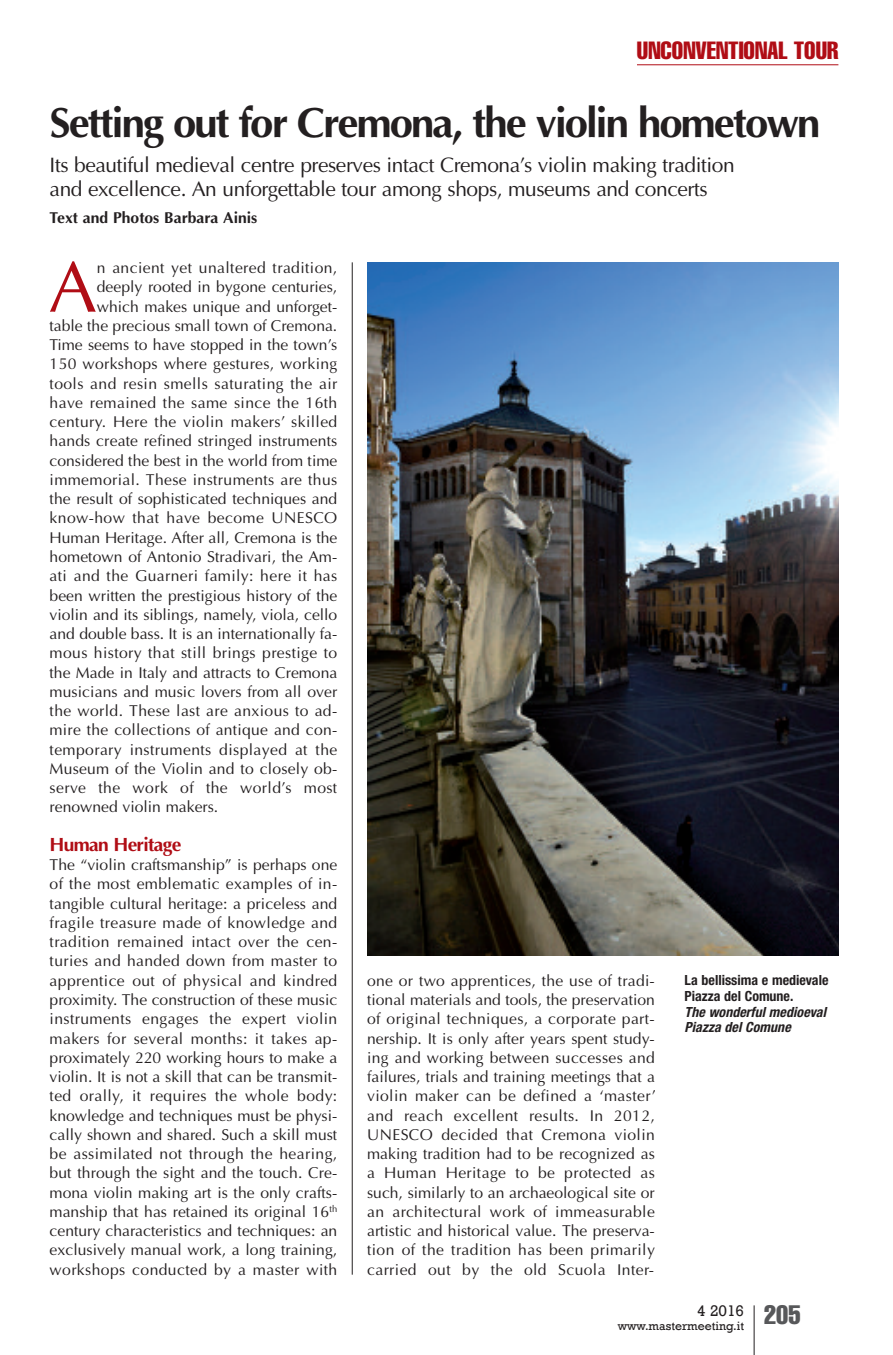
<style>
.page{position:relative;width:893px;height:1355px;background:#fff}
.page>*{position:absolute;margin:0;border:0;box-sizing:border-box;transform-origin:0 0}
.t1{font:72.27px "Optima";color:#b00d15}
.t2{font:700 42px "Optima";letter-spacing:-.045em;color:#231f20}
.t3{font:extra-condensed 24.5px "Helvetica";color:#b00d15}
.t4{font:21px/24.5px "Optima";letter-spacing:-.02em;color:#231f20}
.t5{font:700 19.25px "Optima";letter-spacing:-.035em;color:#b00d15}
.t6{font:15.75px/19.2px "Optima";letter-spacing:.015em;color:#231f20;text-align:justify}
.t7{font:700 15.75px "Optima";color:#231f20}
.t8{font:15.75px "Rockwell";color:#231f20}
.t9{font:700 condensed 14px/15.8px "Helvetica Neue";color:#231f20}
.t10{font:italic 700 condensed 14px/15.8px "Helvetica Neue";letter-spacing:.005em;color:#231f20}
.t11{font:12.25px "Rockwell";color:#231f20}
</style>
<div class="page">
<hr style="left:754px;top:1305px;width:1px;height:49px;background:#231f20">
<hr style="left:637px;top:64px;width:201px;height:1px;background:#b00d15">
<hr style="left:352px;top:262px;width:1px;height:1012px;background:#231f20">
<img style="left:367px;top:262px;width:471px;height:693px">
<h3 class="t3" style="left:637px;top:42px;width:203px">UNCONVENTIONAL TOUR</h3>
<h2 class="t2" style="left:50px;top:98px;width:772px">Setting out for Cremona, the violin hometown</h2>
<h3 class="t4" style="left:50px;top:152px;width:687px">Its beautiful medieval centre preserves intact Cremona’s violin making tradition and excellence. An unforgettable tour among shops, museums and concerts</h3>
<p class="t7" style="left:50px;top:208px;width:209px">Text and Photos Barbara Ainis</p>
<h1 class="t1" style="left:49px;top:244px;width:50px">A</h1>
<p class="t6" style="left:97px;top:258px;width:242px">n ancient yet unaltered tradition,</p>
<p class="t6" style="left:97px;top:277px;width:242px">deeply rooted in bygone centuries,</p>
<p class="t6" style="left:97px;top:296px;width:242px">which makes unique and unforget-</p>
<p class="t6" style="left:50px;top:316px;width:289px">table the precious small town of Cremona.</p>
<p class="t6" style="left:50px;top:335px;width:289px">Time seems to have stopped in the town’s</p>
<p class="t6" style="left:50px;top:354px;width:289px">150 workshops where gestures, working</p>
<p class="t6" style="left:50px;top:373px;width:289px">tools and resin smells saturating the air</p>
<p class="t6" style="left:50px;top:393px;width:289px">have remained the same since the 16th</p>
<p class="t6" style="left:50px;top:412px;width:289px">century. Here the violin makers’ skilled</p>
<p class="t6" style="left:50px;top:431px;width:289px">hands create refined stringed instruments</p>
<p class="t6" style="left:50px;top:450px;width:289px">considered the best in the world from time</p>
<p class="t6" style="left:50px;top:470px;width:289px">immemorial. These instruments are thus</p>
<p class="t6" style="left:50px;top:489px;width:289px">the result of sophisticated techniques and</p>
<p class="t6" style="left:50px;top:508px;width:289px">know-how that have become UNESCO</p>
<p class="t6" style="left:50px;top:527px;width:289px">Human Heritage. After all, Cremona is the</p>
<p class="t6" style="left:50px;top:547px;width:289px">hometown of Antonio Stradivari, the Am-</p>
<p class="t6" style="left:50px;top:566px;width:289px">ati and the Guarneri family: here it has</p>
<p class="t6" style="left:50px;top:585px;width:289px">been written the prestigious history of the</p>
<p class="t6" style="left:50px;top:604px;width:289px">violin and its siblings, namely, viola, cello</p>
<p class="t6" style="left:50px;top:624px;width:289px">and double bass. It is an internationally fa-</p>
<p class="t6" style="left:50px;top:643px;width:289px">mous history that still brings prestige to</p>
<p class="t6" style="left:50px;top:662px;width:289px">the Made in Italy and attracts to Cremona</p>
<p class="t6" style="left:50px;top:681px;width:289px">musicians and music lovers from all over</p>
<p class="t6" style="left:50px;top:701px;width:289px">the world. These last are anxious to ad-</p>
<p class="t6" style="left:50px;top:720px;width:289px">mire the collections of antique and con-</p>
<p class="t6" style="left:50px;top:739px;width:289px">temporary instruments displayed at the</p>
<p class="t6" style="left:50px;top:758px;width:289px">Museum of the Violin and to closely ob-</p>
<p class="t6" style="left:50px;top:778px;width:289px">serve the work of the world’s most</p>
<p class="t6" style="left:50px;top:797px;width:170px">renowned violin makers.</p>
<p class="t5" style="left:50px;top:833px;width:133px">Human Heritage</p>
<p class="t6" style="left:50px;top:855px;width:289px">The “violin craftsmanship” is perhaps one of the most emblematic examples of in&shy;tangible cultural heritage: a priceless and fragile treasure made of knowledge and tradition remained intact over the cen&shy;turies and handed down from master to apprentice out of physical and kindred proximity. The construction of these music instruments engages the expert violin makers for several months: it takes ap&shy;proximately 220 working hours to make a violin. It is not a skill that can be transmit&shy;ted orally, it requires the whole body: knowledge and techniques must be physi&shy;cally shown and shared. Such a skill must be assimilated not through the hearing, but through the sight and the touch. Cre&shy;mona violin making art is the only crafts&shy;manship that has retained its original 16<sup>th </sup>century characteristics and techniques: an exclusively manual work, a long training, workshops conducted by a master with</p>
<p class="t6" style="left:367px;top:970px;width:290px">one or two apprentices, the use of tradi&shy;tional materials and tools, the preservation of original techniques, a corporate part&shy;nership. It is only after years spent study&shy;ing and working between successes and failures, trials and training meetings that a violin maker can be defined a ‘master’ and reach excellent results. In 2012, UNESCO decided that Cremona violin making tradition had to be recognized as a Human Heritage to be protected as such, similarly to an archaeological site or an architectural work of immeasurable artistic and historical value. The preserva&shy;tion of the tradition has been primarily carried out by the old Scuola Inter-</p>
<p class="t9" style="left:685px;top:973px;width:145px">La bellissima e medievale<br>Piazza del Comune.</p>
<p class="t10" style="left:685px;top:1004px;width:143px">The wonderful medioeval<br>Piazza del Comune</p>
<p class="t11" style="left:618px;top:1318px;width:184px">www.mastermeeting.it <sup>205</sup></p>
<p class="t8" style="left:697px;top:1300px;width:49px">4 2016</p>
</div>
